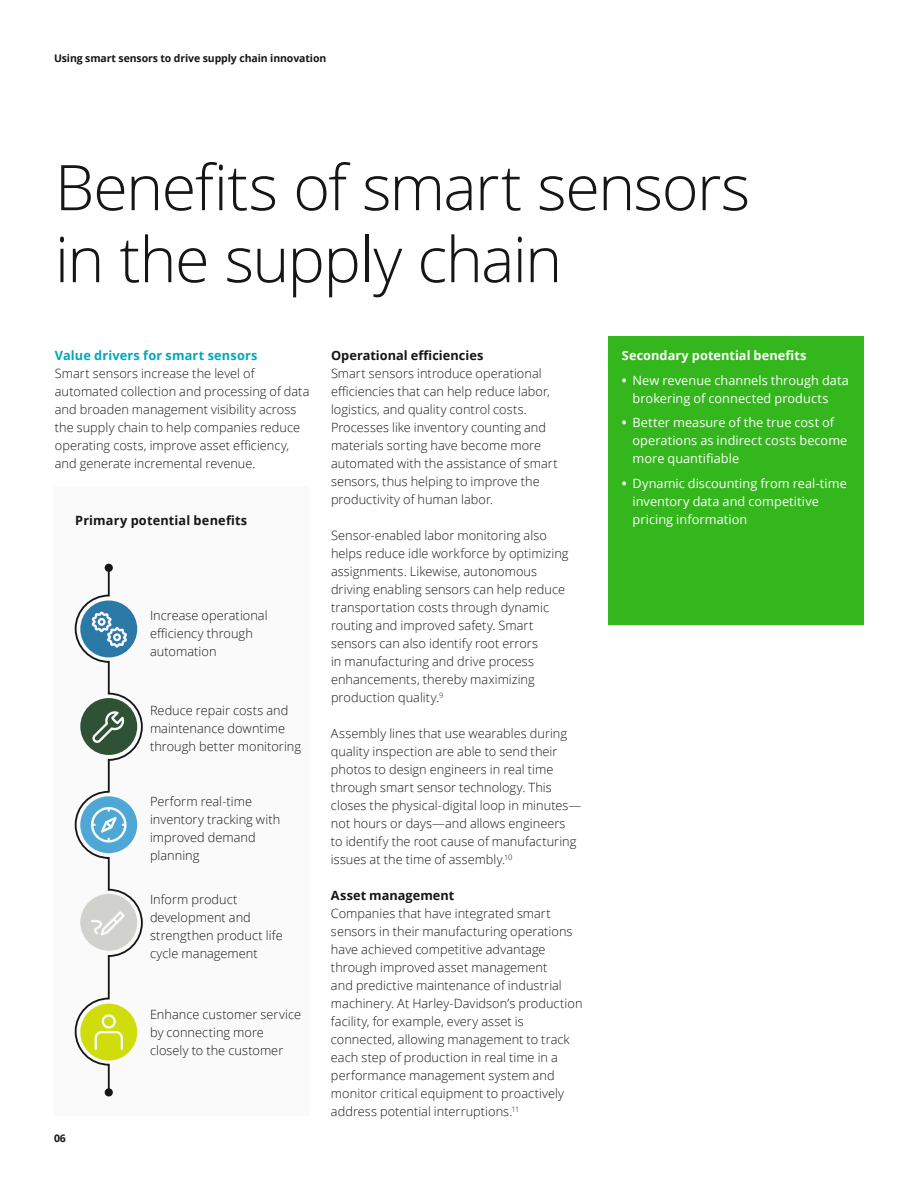
<style>
.page{position:relative;width:918px;height:1188px;background:#fff}
.page>*{position:absolute;margin:0;border:0;box-sizing:border-box;transform-origin:0 0}
.t1{font:300 63px/72px "Open Sans";letter-spacing:-.025em;color:#151616}
.t2{font:300 12.75px/18px "Open Sans";letter-spacing:.005em;color:#151616}
.t3{font:12.75px/18px "Open Sans";letter-spacing:.005em;color:#fff}
.t4{font:700 12.75px "Open Sans";letter-spacing:.005em;color:#151616}
.t5{font:700 12.75px "Open Sans";letter-spacing:.015em;color:#00a8bb}
.t6{font:700 12.75px "Open Sans";letter-spacing:.005em;color:#fff}
.t7{font:700 10.5px "Open Sans";letter-spacing:-.01em;color:#151616}
.s1{font-weight:700}
</style>
<div class="page">
<div style="left:54px;top:486px;width:256px;height:630px;background:#fafafa"></div>
<div style="left:608px;top:337px;width:256px;height:288px;background:#33b71c"></div>
<div style="left:105px;top:564px;width:8px;height:8px;background:#151616;border-radius:50%"></div>
<div style="left:105px;top:1088px;width:8px;height:8px;background:#151616;border-radius:50%"></div>
<svg style="left:74px;top:566px;width:69px;height:528px"></svg>
<p class="t7" style="left:54px;top:51px;width:274px">Using smart sensors to drive supply chain innovation</p>
<h1 class="t1" style="left:55px;top:150px;width:697px">Benefits of smart sensors in the supply chain</h1>
<p class="t6" style="left:622px;top:346px;width:186px">Secondary potential benefits</p>
<p class="t3" style="left:633px;top:371px;width:218px;text-indent:-11px"><span class="s1">•</span> New revenue channels through data brokering of connected products</p>
<p class="t3" style="left:633px;top:414px;width:216px;text-indent:-11px"><span class="s1">•</span> Better measure of the true cost of operations as indirect costs become more quantifiable</p>
<p class="t3" style="left:633px;top:474px;width:216px;text-indent:-11px"><span class="s1">•</span> Dynamic discounting from real-time inventory data and competitive</p>
<p class="t4" style="left:331px;top:346px;width:154px">Operational efficiencies</p>
<p class="t2" style="left:331px;top:364px;width:228px">Smart sensors introduce operational efficiencies that can help reduce labor, logistics, and quality control costs.<br>Processes like inventory counting and materials sorting have become more automated with the assistance of smart sensors, thus helping to improve the productivity of human labor.</p>
<p class="t2" style="left:331px;top:526px;width:239px">Sensor-enabled labor monitoring also helps reduce idle workforce by optimizing assignments. Likewise, autonomous driving enabling sensors can help reduce transportation costs through dynamic routing and improved safety. Smart sensors can also identify root errors<br>in manufacturing and drive process enhancements, thereby maximizing production quality.<sup>9</sup></p>
<p class="t2" style="left:331px;top:724px;width:252px">Assembly lines that use wearables during quality inspection are able to send their photos to design engineers in real time through smart sensor technology. This closes the physical-digital loop in minutes— not hours or days—and allows engineers<br>to identify the root cause of manufacturing issues at the time of assembly.<sup>10</sup></p>
<p class="t4" style="left:331px;top:886px;width:125px">Asset management</p>
<p class="t2" style="left:331px;top:904px;width:253px">Companies that have integrated smart sensors in their manufacturing operations have achieved competitive advantage through improved asset management<br>and predictive maintenance of industrial machinery. At Harley-Davidson’s production facility, for example, every asset is connected, allowing management to track each step of production in real time in a performance management system and monitor critical equipment to proactively address potential interruptions.<sup>11</sup></p>
<p class="t5" style="left:55px;top:346px;width:204px">Value drivers for smart sensors</p>
<p class="t2" style="left:55px;top:364px;width:256px">Smart sensors increase the level of automated collection and processing of data and broaden management visibility across the supply chain to help companies reduce operating costs, improve asset efficiency, and generate incremental revenue.</p>
<p class="t4" style="left:75px;top:512px;width:174px">Primary potential benefits</p>
<p class="t3" style="left:633px;top:510px;width:116px">pricing information</p>
<p class="t2" style="left:150px;top:606px;width:119px">Increase operational efficiency through automation</p>
<p class="t2" style="left:150px;top:701px;width:153px">Reduce repair costs and maintenance downtime through better monitoring</p>
<p class="t2" style="left:150px;top:792px;width:132px">Perform real-time inventory tracking with improved demand planning</p>
<p class="t2" style="left:150px;top:890px;width:134px">Inform product development and strengthen product life cycle management</p>
<p class="t2" style="left:150px;top:1005px;width:153px">Enhance customer service by connecting more closely to the customer</p>
<p class="t7" style="left:54px;top:1131px;width:13px">06</p>
</div>
